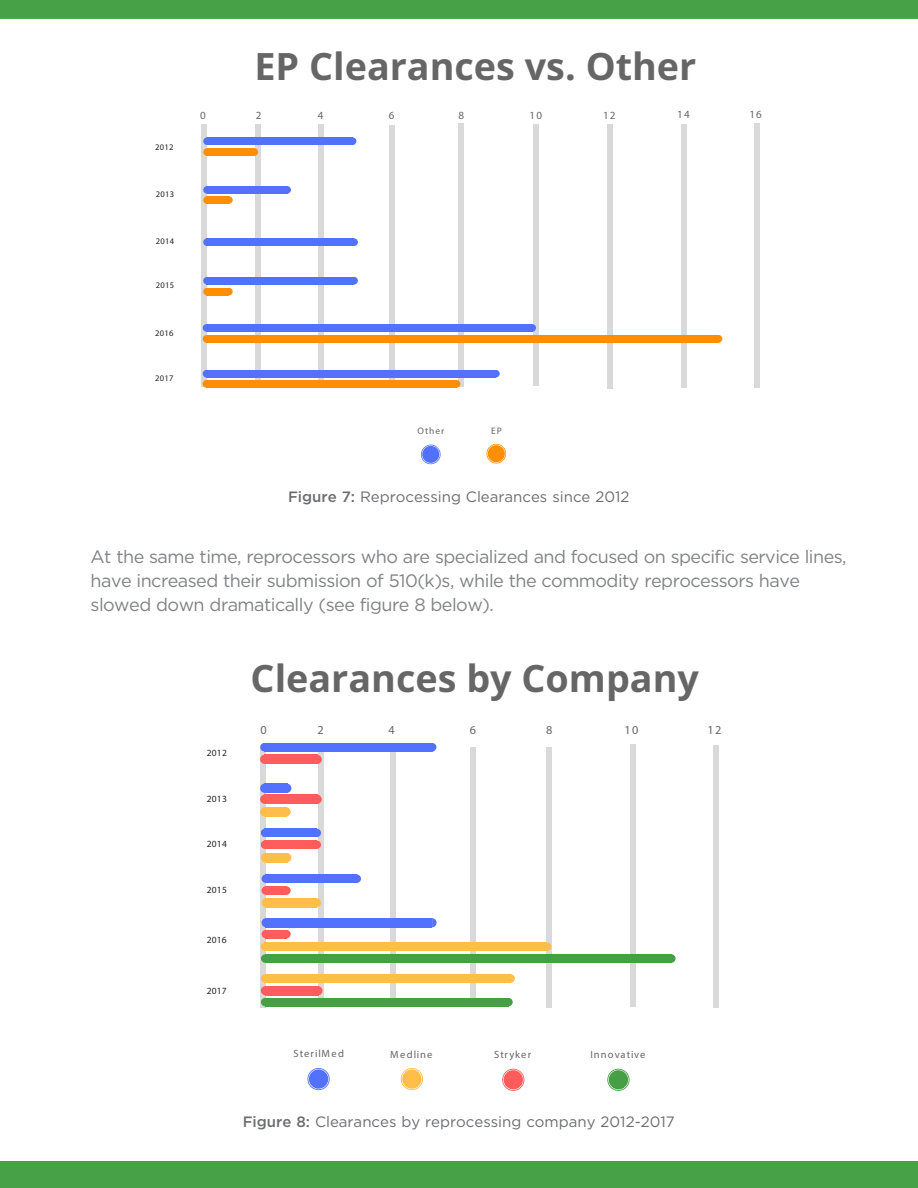
<style>
.page{position:relative;width:918px;height:1188px;background:#fff}
.page>*{position:absolute;margin:0;border:0;box-sizing:border-box;transform-origin:0 0}
.t1{font:700 37.65px "Open Sans";color:#666}
.Chart_Head{font:18px/24px "Gotham";letter-spacing:-.03em;color:#808284}
.Chart_Head-2{font:15px "Gotham";color:#6c6d70}
.t2{font:12.15px "Open Sans";color:#666}
.t3{font:10.95px "Open Sans";letter-spacing:.105em;color:#666}
.t4{font:10.5px "Open Sans";letter-spacing:.105em;color:#666}
.t5{font:9.45px "Roboto Condensed";letter-spacing:.025em;color:#222}
.t6{font:9.45px "Open Sans";letter-spacing:.11em;color:#666}
.t7{font:8.55px "Roboto Condensed";letter-spacing:.025em;color:#222}
.s1{font-weight:500}
</style>
<div class="page">
<div style="left:0;top:0;width:918px;height:19px;background:#47a146"></div>
<div style="left:0;top:1161px;width:918px;height:27px;background:#47a146"></div>
<svg style="left:201px;top:123px;width:559px;height:342px"></svg>
<div style="left:607px;top:124px;width:5px;height:264px;background:#d9d9d9"></div>
<div style="left:459px;top:124px;width:5px;height:263px;background:#d9d9d9"></div>
<div style="left:534px;top:124px;width:5px;height:262px;background:#d9d9d9"></div>
<div style="left:389px;top:125px;width:5px;height:261px;background:#d9d9d9"></div>
<div style="left:319px;top:125px;width:5px;height:261px;background:#d9d9d9"></div>
<div style="left:256px;top:124px;width:5px;height:263px;background:#d9d9d9"></div>
<div style="left:201px;top:125px;width:6px;height:262px;background:#d9d9d9"></div>
<svg style="left:421px;top:445px;width:20px;height:19px"></svg>
<div style="left:422px;top:446px;width:17px;height:17px;background:#5271ff;border-radius:50%"></div>
<svg style="left:486px;top:444px;width:20px;height:19px"></svg>
<div style="left:488px;top:445px;width:17px;height:17px;background:#ff8f00;border-radius:50%"></div>
<div style="left:207px;top:148px;width:47px;height:8px;background:#ff8f00"></div>
<svg style="left:254px;top:148px;width:4px;height:8px"></svg>
<div style="left:207px;top:137px;width:146px;height:8px;background:#5271ff"></div>
<svg style="left:353px;top:137px;width:3px;height:8px"></svg>
<svg style="left:203px;top:137px;width:4px;height:19px"></svg>
<div style="left:754px;top:123px;width:5px;height:265px;background:#d9d9d9"></div>
<div style="left:682px;top:125px;width:5px;height:263px;background:#d9d9d9"></div>
<div style="left:207px;top:196px;width:22px;height:8px;background:#ff8f00"></div>
<svg style="left:229px;top:196px;width:4px;height:8px"></svg>
<div style="left:207px;top:186px;width:80px;height:8px;background:#5271ff"></div>
<svg style="left:287px;top:186px;width:4px;height:8px"></svg>
<svg style="left:203px;top:186px;width:4px;height:18px"></svg>
<div style="left:207px;top:238px;width:147px;height:8px;background:#5271ff"></div>
<svg style="left:354px;top:238px;width:4px;height:8px"></svg>
<svg style="left:203px;top:238px;width:4px;height:8px"></svg>
<div style="left:207px;top:277px;width:147px;height:8px;background:#5271ff"></div>
<svg style="left:354px;top:277px;width:4px;height:8px"></svg>
<div style="left:207px;top:288px;width:22px;height:7px;background:#ff8f00"></div>
<svg style="left:229px;top:288px;width:4px;height:7px"></svg>
<svg style="left:203px;top:277px;width:4px;height:18px"></svg>
<div style="left:206px;top:324px;width:326px;height:8px;background:#5271ff"></div>
<svg style="left:532px;top:324px;width:4px;height:8px"></svg>
<div style="left:206px;top:335px;width:513px;height:8px;background:#ff8f00"></div>
<svg style="left:719px;top:335px;width:3px;height:8px"></svg>
<svg style="left:203px;top:324px;width:3px;height:19px"></svg>
<div style="left:206px;top:370px;width:290px;height:8px;background:#5271ff"></div>
<svg style="left:496px;top:370px;width:4px;height:8px"></svg>
<div style="left:206px;top:380px;width:251px;height:8px;background:#ff8f00"></div>
<svg style="left:457px;top:380px;width:3px;height:8px"></svg>
<svg style="left:203px;top:370px;width:3px;height:18px"></svg>
<div style="left:714px;top:745px;width:5px;height:263px;background:#d9d9d9"></div>
<div style="left:547px;top:747px;width:5px;height:260px;background:#d9d9d9"></div>
<div style="left:630px;top:745px;width:5px;height:262px;background:#d9d9d9"></div>
<div style="left:470px;top:747px;width:6px;height:259px;background:#d9d9d9"></div>
<div style="left:390px;top:746px;width:5px;height:261px;background:#d9d9d9"></div>
<div style="left:319px;top:747px;width:5px;height:259px;background:#d9d9d9"></div>
<div style="left:260px;top:747px;width:6px;height:260px;background:#d9d9d9"></div>
<div style="left:265px;top:954px;width:406px;height:9px;background:#469f45"></div>
<svg style="left:671px;top:954px;width:5px;height:9px"></svg>
<div style="left:265px;top:998px;width:244px;height:8px;background:#469f45"></div>
<svg style="left:509px;top:998px;width:4px;height:8px"></svg>
<svg style="left:307px;top:1068px;width:23px;height:22px"></svg>
<div style="left:309px;top:1069px;width:19px;height:20px;background:#5271ff;border-radius:50%"></div>
<svg style="left:401px;top:1068px;width:22px;height:22px"></svg>
<div style="left:402px;top:1069px;width:20px;height:20px;background:#ffbd4a;border-radius:50%"></div>
<svg style="left:502px;top:1069px;width:22px;height:22px"></svg>
<div style="left:504px;top:1070px;width:19px;height:19px;background:#ff5c5c;border-radius:50%"></div>
<svg style="left:607px;top:1069px;width:23px;height:22px"></svg>
<div style="left:609px;top:1070px;width:19px;height:19px;background:#469f45;border-radius:50%"></div>
<div style="left:264px;top:755px;width:54px;height:9px;background:#ff5c5c"></div>
<svg style="left:318px;top:755px;width:4px;height:9px"></svg>
<div style="left:264px;top:743px;width:168px;height:8px;background:#5271ff"></div>
<svg style="left:432px;top:743px;width:4px;height:8px"></svg>
<svg style="left:260px;top:743px;width:5px;height:21px"></svg>
<div style="left:266px;top:918px;width:166px;height:9px;background:#5271ff"></div>
<svg style="left:432px;top:918px;width:5px;height:9px"></svg>
<div style="left:265px;top:942px;width:282px;height:9px;background:#ffbd4a"></div>
<svg style="left:547px;top:942px;width:4px;height:9px"></svg>
<div style="left:265px;top:974px;width:246px;height:9px;background:#ffbd4a"></div>
<svg style="left:511px;top:974px;width:4px;height:9px"></svg>
<div style="left:264px;top:795px;width:54px;height:9px;background:#ff5c5c"></div>
<svg style="left:318px;top:795px;width:4px;height:9px"></svg>
<div style="left:264px;top:784px;width:23px;height:9px;background:#5271ff"></div>
<svg style="left:287px;top:784px;width:4px;height:9px"></svg>
<div style="left:264px;top:807px;width:23px;height:9px;background:#ffbd4a"></div>
<svg style="left:287px;top:807px;width:4px;height:9px"></svg>
<svg style="left:260px;top:784px;width:5px;height:32px"></svg>
<div style="left:265px;top:840px;width:52px;height:9px;background:#ff5c5c"></div>
<div style="left:265px;top:829px;width:52px;height:8px;background:#5271ff"></div>
<svg style="left:317px;top:829px;width:4px;height:20px"></svg>
<div style="left:265px;top:853px;width:22px;height:9px;background:#ffbd4a"></div>
<svg style="left:287px;top:853px;width:4px;height:9px"></svg>
<svg style="left:261px;top:829px;width:4px;height:33px"></svg>
<div style="left:265px;top:886px;width:22px;height:9px;background:#ff5c5c"></div>
<svg style="left:287px;top:886px;width:4px;height:9px"></svg>
<div style="left:265px;top:874px;width:92px;height:9px;background:#5271ff"></div>
<svg style="left:357px;top:874px;width:4px;height:9px"></svg>
<div style="left:266px;top:898px;width:51px;height:9px;background:#ffbd4a"></div>
<svg style="left:317px;top:898px;width:4px;height:9px"></svg>
<svg style="left:262px;top:874px;width:4px;height:33px"></svg>
<div style="left:265px;top:930px;width:22px;height:8px;background:#ff5c5c"></div>
<svg style="left:287px;top:930px;width:4px;height:8px"></svg>
<svg style="left:261px;top:918px;width:5px;height:45px"></svg>
<div style="left:265px;top:986px;width:53px;height:9px;background:#ff5c5c"></div>
<svg style="left:318px;top:986px;width:4px;height:9px"></svg>
<svg style="left:261px;top:974px;width:4px;height:32px"></svg>
<p class="t1" style="left:255px;top:40px;width:443px">EP Clearances vs. Other</p>
<p class="t7" style="left:155px;top:142px;width:20px">2012</p>
<p class="t7" style="left:156px;top:189px;width:20px">2013</p>
<p class="t7" style="left:156px;top:236px;width:20px">2014</p>
<p class="t7" style="left:156px;top:280px;width:20px">2015</p>
<p class="t7" style="left:155px;top:327px;width:20px">2016</p>
<p class="t7" style="left:155px;top:373px;width:20px">2017</p>
<p class="t3" style="left:200px;top:109px;width:7px">0</p>
<p class="t3" style="left:256px;top:109px;width:7px">2</p>
<p class="t3" style="left:318px;top:109px;width:7px">4</p>
<p class="t3" style="left:389px;top:109px;width:7px">6</p>
<p class="t3" style="left:459px;top:109px;width:7px">8</p>
<p class="t3" style="left:530px;top:109px;width:14px">10</p>
<p class="t3" style="left:603px;top:109px;width:14px">12</p>
<p class="t6" style="left:417px;top:425px;width:28px">Other</p>
<p class="t6" style="left:491px;top:425px;width:12px">EP</p>
<p class="Chart_Head-2" style="left:288px;top:488px;width:343px"><span class="s1">Figure 7:</span> Reprocessing Clearances since 2012</p>
<p class="t3" style="left:677px;top:108px;width:14px">14</p>
<p class="t3" style="left:749px;top:108px;width:14px">16</p>
<p class="Chart_Head" style="left:91px;top:545px;width:758px">At the same time, reprocessors who are specialized and focused on specific service lines, have increased their submission of 510(k)s, while the commodity reprocessors have slowed down dramatically (see figure 8 below).</p>
<p class="t1" style="left:251px;top:652px;width:450px">Clearances by Company</p>
<p class="t5" style="left:207px;top:747px;width:22px">2012</p>
<p class="t5" style="left:207px;top:793px;width:22px">2013</p>
<p class="t5" style="left:207px;top:838px;width:22px">2014</p>
<p class="t5" style="left:207px;top:884px;width:22px">2015</p>
<p class="t5" style="left:207px;top:934px;width:22px">2016</p>
<p class="t5" style="left:207px;top:985px;width:22px">2017</p>
<p class="t2" style="left:260px;top:722px;width:8px">0</p>
<p class="t2" style="left:317px;top:722px;width:8px">2</p>
<p class="t2" style="left:388px;top:722px;width:8px">4</p>
<p class="t2" style="left:470px;top:722px;width:8px">6</p>
<p class="t2" style="left:546px;top:722px;width:8px">8</p>
<p class="t2" style="left:625px;top:722px;width:15px">10</p>
<p class="t2" style="left:707px;top:722px;width:15px">12</p>
<p class="t4" style="left:294px;top:1047px;width:52px">SterilMed</p>
<p class="t4" style="left:390px;top:1048px;width:44px">Medline</p>
<p class="t4" style="left:494px;top:1048px;width:39px">Stryker</p>
<p class="t4" style="left:590px;top:1048px;width:56px">Innovative</p>
<p class="Chart_Head-2" style="left:243px;top:1114px;width:434px"><span class="s1">Figure 8:</span> Clearances by reprocessing company 2012-2017</p>
</div>
